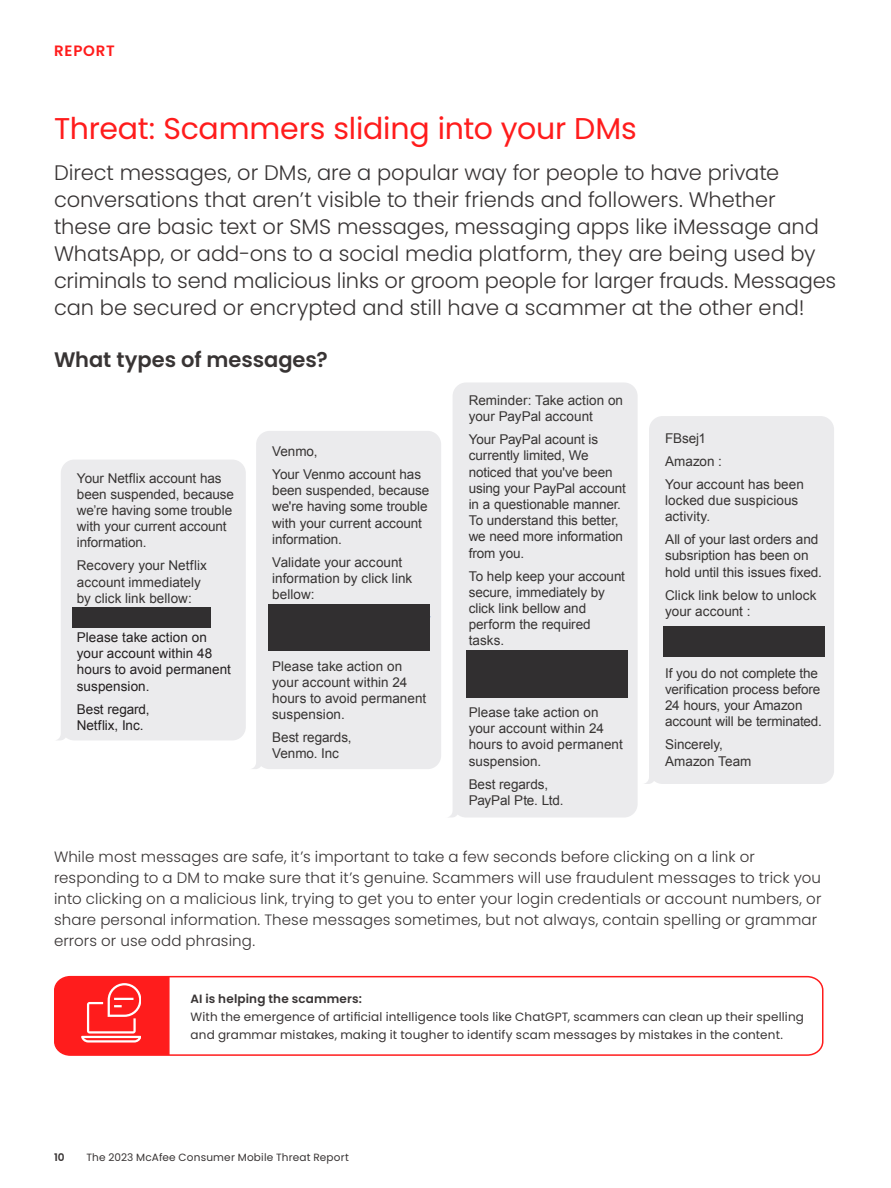
<style>
.page{position:relative;width:891px;height:1188px;background:#fff}
.page>*{position:absolute;margin:0;border:0;box-sizing:border-box;transform-origin:0 0}
.t1{font:30px "Poppins";letter-spacing:-.005em;color:#ff1c1c}
.t2{font:300 21px/27px "Poppins";color:#383434}
.t3{font:600 21px "Poppins";letter-spacing:-.005em;color:#383434}
.t4{font:300 15px/21px "Poppins";letter-spacing:.01em;color:#383434}
.t5{font:600 15px "Poppins";letter-spacing:.055em;color:#ff1c1c}
.t6{font:13.5px/16.2px "Arial";letter-spacing:-.005em;color:#373433}
.t7{font:13.5px/16.2px "Arial";letter-spacing:.005em;color:#231f20}
.t8{font:12px/18px "Poppins";letter-spacing:.015em;color:#383434}
.t9{font:600 12px "Poppins";letter-spacing:.015em;color:#383434}
.t10{font:10.5px "Poppins";letter-spacing:.015em;color:#383434}
.t11{font:600 10.5px "Poppins";color:#383434}
</style>
<div class="page">
<div style="left:57px;top:460px;width:189px;height:280px;background:#ebebed"></div>
<div style="left:252px;top:431px;width:189px;height:338px;background:#ebebed"></div>
<div style="left:448px;top:382px;width:190px;height:436px;background:#ebebed"></div>
<div style="left:645px;top:416px;width:189px;height:368px;background:#ebebed"></div>
<div style="left:268px;top:604px;width:162px;height:46px;background:#312f30"></div>
<div style="left:467px;top:650px;width:161px;height:48px;background:#312f30"></div>
<div style="left:663px;top:626px;width:161px;height:31px;background:#312f30"></div>
<div style="left:73px;top:607px;width:138px;height:21px;background:#312f30"></div>
<svg style="left:54px;top:975px;width:770px;height:81px"></svg>
<svg style="left:55px;top:977px;width:115px;height:78px;background:#ff3232"></svg>
<p class="t5" style="left:54px;top:42px;width:62px">REPORT</p>
<h1 class="t1" style="left:54px;top:112px;width:584px">Threat: Scammers sliding into your DMs</h1>
<p class="t2" style="left:54px;top:159px;width:784px">Direct messages, or DMs, are a popular way for people to have private conversations that aren’t visible to their friends and followers. Whether these are basic text or SMS messages, messaging apps like iMessage and WhatsApp, or add-ons to a social media platform, they are being used by criminals to send malicious links or groom people for larger frauds. Messages can be secured or encrypted and still have a scammer at the other end!</p>
<h2 class="t3" style="left:54px;top:348px;width:275px">What types of messages?</h2>
<p class="t6" style="left:77px;top:470px;width:159px">Your Netflix account has been suspended, because we’re having some trouble with your current account information.</p>
<p class="t6" style="left:77px;top:558px;width:132px">Recovery your Netflix account immediately by click link bellow:</p>
<p class="t7" style="left:77px;top:629px;width:156px">Please take action on your account within 48 hours to avoid permanent suspension.</p>
<p class="t7" style="left:77px;top:701px;width:74px">Best regard,<br>Netflix, Inc.</p>
<p class="t6" style="left:272px;top:440px;width:150px;line-height:23px">Venmo,<br>Your Venmo account has</p>
<p class="t6" style="left:272px;top:483px;width:159px">been suspended, because we're having some trouble with your current account information.</p>
<p class="t6" style="left:272px;top:554px;width:142px">Validate your account information by click link bellow:</p>
<p class="t6" style="left:272px;top:658px;width:156px">Please take action on your account within 24 hours to avoid permanent suspension.</p>
<p class="t6" style="left:272px;top:730px;width:81px">Best regards,<br>Venmo. Inc</p>
<p class="t6" style="left:469px;top:392px;width:156px">Reminder: Take action on your PayPal account</p>
<p class="t6" style="left:469px;top:432px;width:159px">Your PayPal acount is currently limited, We noticed that you've been using your PayPal account in a questionable manner.<br>To understand this better, we need more information from you.</p>
<p class="t6" style="left:469px;top:568px;width:158px">To help keep your account secure, immediately by click link bellow and perform the required tasks.</p>
<p class="t6" style="left:469px;top:704px;width:156px">Please take action on your account within 24 hours to avoid permanent suspension.</p>
<p class="t6" style="left:469px;top:776px;width:96px">Best regards,<br>PayPal Pte. Ltd.</p>
<p class="t6" style="left:665px;top:427px;width:140px;line-height:23px">FBsej1<br>Amazon :<br>Your account has been</p>
<p class="t6" style="left:665px;top:492px;width:135px">locked due suspicious activity.</p>
<p class="t6" style="left:665px;top:532px;width:158px">All of your last orders and subsription has been on hold until this issues fixed.</p>
<p class="t6" style="left:665px;top:587px;width:153px">Click link below to unlock your account :</p>
<p class="t6" style="left:665px;top:665px;width:158px">If you do not complete the verification process before<br>24 hours, your Amazon account will be terminated.</p>
<p class="t6" style="left:665px;top:737px;width:88px">Sincerely,<br>Amazon Team</p>
<p class="t4" style="left:54px;top:846px;width:769px">While most messages are safe, it’s important to take a few seconds before clicking on a link or responding to a DM to make sure that it’s genuine. Scammers will use fraudulent messages to trick you into clicking on a malicious link, trying to get you to enter your login credentials or account numbers, or share personal information. These messages sometimes, but not always, contain spelling or grammar errors or use odd phrasing.</p>
<p class="t9" style="left:191px;top:991px;width:173px">AI is helping the scammers:</p>
<p class="t8" style="left:191px;top:1008px;width:615px">With the emergence of artificial intelligence tools like ChatGPT, scammers can clean up their spelling and grammar mistakes, making it tougher to identify scam messages by mistakes in the content.</p>
<p class="t11" style="left:54px;top:1152px;width:12px">10</p>
<p class="t10" style="left:86px;top:1152px;width:264px">The 2023 McAfee Consumer Mobile Threat Report</p>
</div>
